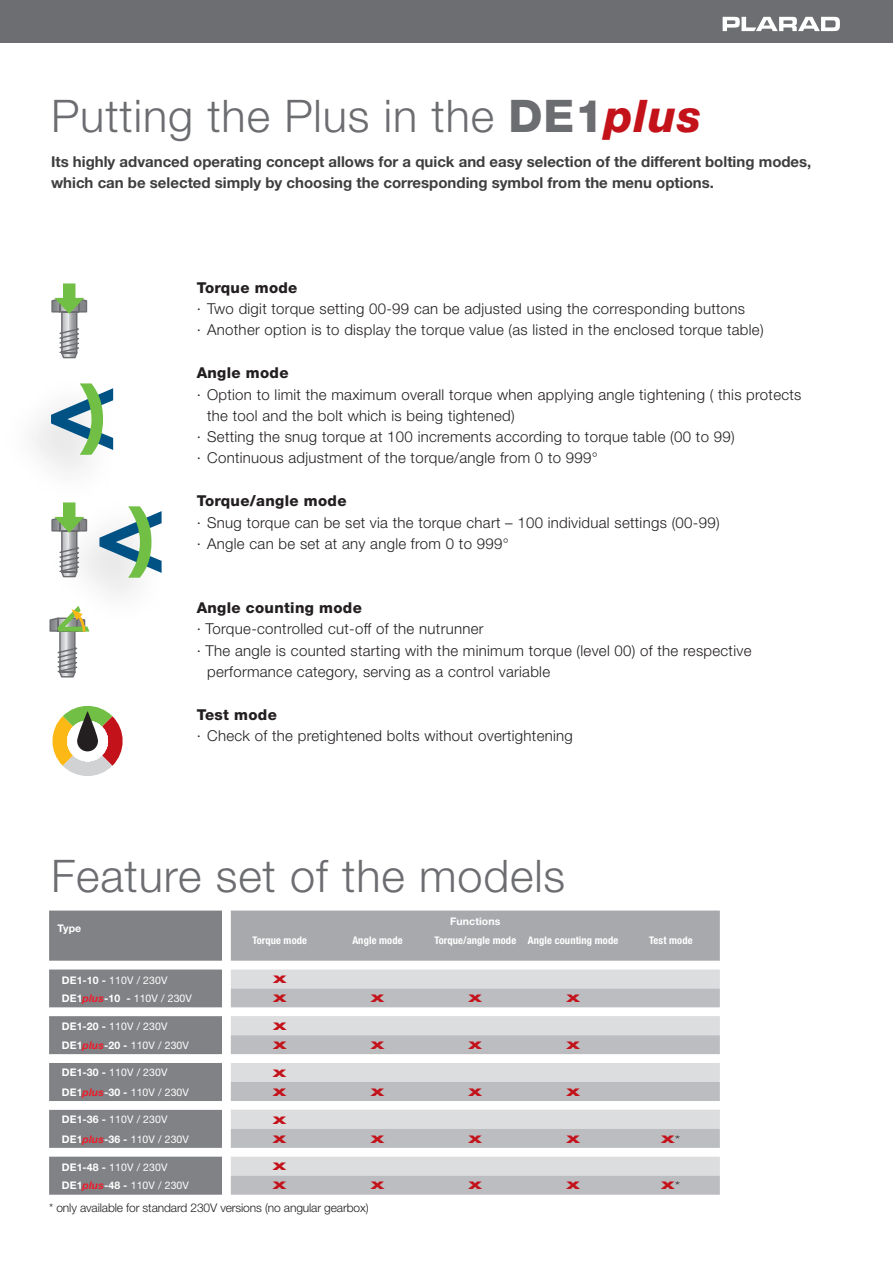
<style>
.page{position:relative;width:893px;height:1263px;background:#fff}
.page>*{position:absolute;margin:0;border:0;box-sizing:border-box;transform-origin:0 0}
.t1{font:300 45px "Helvetica Neue";letter-spacing:.02em;color:#6c6d70}
.t2{font:300 15px/21px "Helvetica Neue";letter-spacing:.02em;color:#231f20}
.t3{font:700 15px/21px "Helvetica Neue";color:#3e3e3f}
.t4{font:800 15px "Helvetica Neue";letter-spacing:.02em;color:#231f20}
.t5{font:300 12px "Helvetica Neue";letter-spacing:-.01em;color:#231f20}
.t6{font:10.5px/19.5px "Helvetica Neue";letter-spacing:.01em;color:#fff}
.t7{font:700 condensed 10.5px "Helvetica Neue";letter-spacing:.01em;color:#fff}
.t8{font:800 expanded 10.5px/19.2px "Helvetica Neue";color:#c4121a;scale:1.5 1}
.t9{font:700 10.5px "Helvetica Neue";letter-spacing:.01em;color:#fff}
.s1{font-weight:800}
.s2{font-weight:800;font-style:italic;color:#c4121a}
.s3{font-weight:700}
.s4{font-weight:700;font-style:italic;color:#ee1b2a}
.s5{font-weight:300;font-stretch:normal;color:#231f20}
</style>
<div class="page">
<div style="left:0;top:0;width:893px;height:43px;background:#6c6d70"></div>
<svg style="left:723px;top:17px;width:117px;height:14px"></svg>
<svg style="left:49px;top:910px;width:173px;height:285px;background:#898b8e"></svg>
<svg style="left:49px;top:1007px;width:173px;height:149px"></svg>
<div style="left:231px;top:969px;width:489px;height:19px;background:#dcdddf"></div>
<svg style="left:231px;top:988px;width:489px;height:207px;background:#c8c9cb"></svg>
<svg style="left:231px;top:1007px;width:489px;height:9px"></svg>
<div style="left:231px;top:1016px;width:489px;height:19px;background:#dcdddf"></div>
<div style="left:231px;top:1035px;width:489px;height:19px;background:#bcbdc0"></div>
<svg style="left:231px;top:1054px;width:489px;height:102px"></svg>
<div style="left:231px;top:910px;width:489px;height:51px;background:#a8a9ad"></div>
<svg style="left:51px;top:283px;width:37px;height:76px"></svg>
<svg style="left:49px;top:628px;width:40px;height:50px"></svg>
<svg style="left:51px;top:383px;width:62px;height:72px"></svg>
<div style="left:45px;top:493px;width:125px;height:135px;background:#231f20;opacity:.17"></div>
<svg style="left:99px;top:506px;width:63px;height:72px"></svg>
<svg style="left:52px;top:706px;width:71px;height:70px"></svg>
<svg style="left:77px;top:711px;width:21px;height:40px"></svg>
<h1 class="t1" style="left:51px;top:89px;width:652px">Putting the Plus in the <span class="s1">DE1</span><span class="s2">plus</span></h1>
<p class="t3" style="left:51px;top:151px;width:762px">Its highly advanced operating concept allows for a quick and easy selection of the different bolting modes, which can be selected simply by choosing the corresponding symbol from the menu options.</p>
<p class="t4" style="left:197px;top:279px;width:102px">Torque mode</p>
<p class="t2" style="left:197px;top:298px;width:568px">· Two digit torque setting 00-99 can be adjusted using the corresponding buttons<br>· Another option is to display the torque value (as listed in the enclosed torque table)</p>
<p class="t4" style="left:197px;top:364px;width:93px">Angle mode</p>
<p class="t2" style="left:197px;top:383px;width:606px">· Option to limit the maximum overall torque when applying angle tightening ( this protects</p>
<p class="t2" style="left:207px;top:404px;width:309px">the tool and the bolt which is being tightened)</p>
<p class="t2" style="left:197px;top:426px;width:539px">· Setting the snug torque at 100 increments according to torque table (00 to 99)</p>
<p class="t2" style="left:197px;top:447px;width:403px">· Continuous adjustment of the torque/angle from 0 to 999°</p>
<p class="t4" style="left:197px;top:492px;width:151px">Torque/angle mode</p>
<p class="t2" style="left:197px;top:511px;width:524px;line-height:21.5px">· Snug torque can be set via the torque chart – 100 individual settings (00-99) · Angle can be set at any angle from 0 to 999°</p>
<p class="t4" style="left:197px;top:599px;width:167px">Angle counting mode</p>
<p class="t2" style="left:197px;top:618px;width:288px">· Torque-controlled cut-off of the nutrunner</p>
<p class="t2" style="left:197px;top:640px;width:556px">· The angle is counted starting with the minimum torque (level 00) of the respective</p>
<p class="t2" style="left:207px;top:661px;width:344px">performance category, serving as a control variable</p>
<p class="t4" style="left:197px;top:705px;width:82px">Test mode</p>
<p class="t2" style="left:197px;top:725px;width:378px">· Check of the pretightened bolts without overtightening</p>
<h1 class="t1" style="left:51px;top:849px;width:516px">Feature set of the models</h1>
<p class="t9" style="left:58px;top:921px;width:25px">Type</p>
<p class="t6" style="left:62px;top:971px;width:132px;line-height:18px"><span class="s3">DE1-10 -</span> 110V / 230V<br><span class="s3">DE1</span><span class="s4">plus</span><span class="s3">-10 -</span> 110V / 230V</p>
<p class="t6" style="left:62px;top:1016px;width:129px"><span class="s3">DE1-20 -</span> 110V / 230V<br><span class="s3">DE1</span><span class="s4">plus</span><span class="s3">-20 -</span> 110V / 230V</p>
<p class="t6" style="left:62px;top:1063px;width:129px"><span class="s3">DE1-30 -</span> 110V / 230V<br><span class="s3">DE1</span><span class="s4">plus</span><span class="s3">-30 -</span> 110V / 230V</p>
<p class="t6" style="left:62px;top:1109px;width:129px"><span class="s3">DE1-36 -</span> 110V / 230V<br><span class="s3">DE1</span><span class="s4">plus</span><span class="s3">-36 -</span> 110V / 230V</p>
<p class="t6" style="left:62px;top:1158px;width:129px;line-height:18px"><span class="s3">DE1-48 -</span> 110V / 230V<br><span class="s3">DE1</span><span class="s4">plus</span><span class="s3">-48 -</span> 110V / 230V</p>
<p class="t9" style="left:450px;top:915px;width:52px">Functions</p>
<p class="t7" style="left:252px;top:934px;width:56px">Torque mode</p>
<p class="t7" style="left:352px;top:934px;width:52px">Angle mode</p>
<p class="t7" style="left:434px;top:934px;width:185px">Torque/angle mode Angle counting mode</p>
<p class="t7" style="left:649px;top:934px;width:45px">Test mode</p>
<p class="t8" style="left:273px;top:969px;width:10px">X<br>X</p>
<p class="t8" style="left:273px;top:1016px;width:10px">X<br>X</p>
<p class="t8" style="left:273px;top:1063px;width:10px">X<br>X</p>
<p class="t8" style="left:273px;top:1110px;width:10px">X<br>X</p>
<p class="t8" style="left:273px;top:1156px;width:10px">X<br>X</p>
<p class="t8" style="left:371px;top:989px;width:10px">X</p>
<p class="t8" style="left:469px;top:989px;width:10px">X</p>
<p class="t8" style="left:566px;top:989px;width:10px">X</p>
<p class="t8" style="left:371px;top:1035px;width:10px">X</p>
<p class="t8" style="left:469px;top:1035px;width:10px">X</p>
<p class="t8" style="left:566px;top:1035px;width:10px">X</p>
<p class="t8" style="left:371px;top:1082px;width:10px">X</p>
<p class="t8" style="left:469px;top:1082px;width:10px">X</p>
<p class="t8" style="left:566px;top:1082px;width:10px">X</p>
<p class="t8" style="left:371px;top:1129px;width:10px">X</p>
<p class="t8" style="left:469px;top:1129px;width:10px">X</p>
<p class="t8" style="left:566px;top:1129px;width:10px">X</p>
<p class="t8" style="left:661px;top:1129px;width:14px">X<span class="s5">*</span></p>
<p class="t8" style="left:371px;top:1176px;width:10px">X</p>
<p class="t8" style="left:469px;top:1176px;width:10px">X</p>
<p class="t8" style="left:566px;top:1176px;width:10px">X</p>
<p class="t8" style="left:661px;top:1176px;width:14px">X<span class="s5">*</span></p>
<p class="t5" style="left:49px;top:1200px;width:321px">* only available for standard 230V versions (no angular gearbox)</p>
</div>
